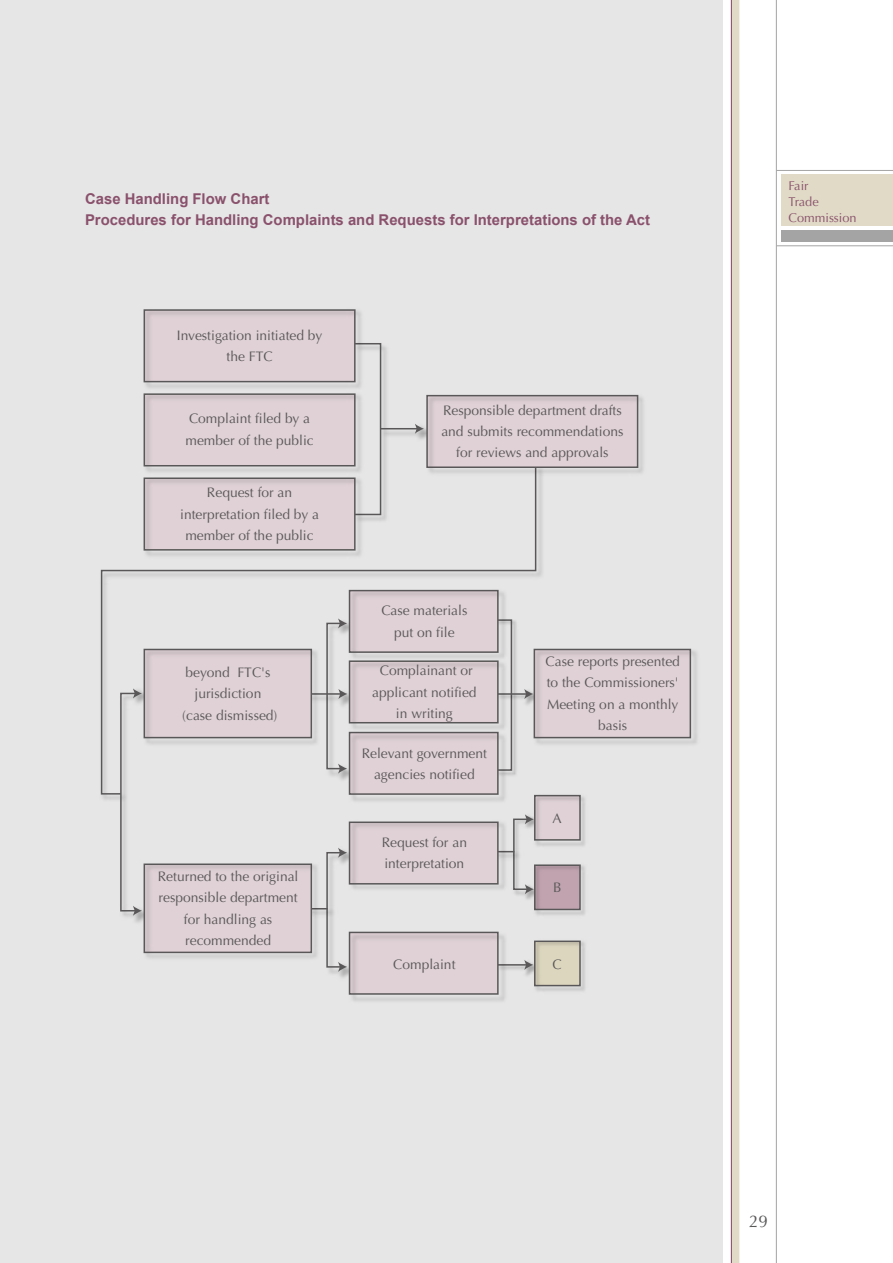
<style>
.page{position:relative;width:893px;height:1263px;background:#fff}
.page>*{position:absolute;margin:0;border:0;box-sizing:border-box;transform-origin:0 0}
.t1{font:16.95px "Optima LT Std";color:#595757}
.t2{font:700 14.85px/21.3px "Arial";color:#8a516c}
.t3{font:13.8px/21.3px "Optima LT Std";color:#595757;text-align:center}
.t4{font:12.75px/15.9px "Optima LT Std";color:#8a516c}
</style>
<div class="page">
<div style="left:731px;top:0;width:8px;height:1263px;background:#e0dac6"></div>
<hr style="left:731px;top:0;width:1px;height:1263px;background:#8a516c">
<div style="left:0;top:0;width:723px;height:1263px;background:#e6e6e6"></div>
<div style="left:782px;top:175px;width:111px;height:51px;background:#e0dac6"></div>
<div style="left:782px;top:230px;width:111px;height:12px;background:#a4a4a5"></div>
<hr style="left:776px;top:170px;width:117px;height:1px;background:#a4a4a5">
<hr style="left:776px;top:246px;width:117px;height:1px;background:#a4a4a5">
<hr style="left:776px;top:0;width:1px;height:1263px;background:#a4a4a5">
<svg style="left:100px;top:478px;width:437px;height:317px"></svg>
<img style="left:365px;top:343px;width:27px;height:183px">
<div style="left:354px;top:343px;width:27px;height:172px;border:2px solid #595757"></div>
<img style="left:119px;top:687px;width:33px;height:236px">
<div style="left:120px;top:693px;width:16px;height:218px;border:2px solid #595757"></div>
<svg style="left:133px;top:688px;width:8px;height:10px"></svg>
<svg style="left:133px;top:906px;width:8px;height:10px"></svg>
<img style="left:378px;top:422px;width:46px;height:23px">
<hr style="left:381px;top:428px;width:37px;height:1px;background:#595757">
<svg style="left:415px;top:424px;width:9px;height:10px"></svg>
<img style="left:325px;top:616px;width:22px;height:168px">
<div style="left:326px;top:623px;width:15px;height:146px;border:2px solid #595757"></div>
<svg style="left:338px;top:618px;width:9px;height:10px"></svg>
<svg style="left:338px;top:764px;width:9px;height:10px"></svg>
<img style="left:321px;top:688px;width:26px;height:21px">
<hr style="left:304px;top:693px;width:37px;height:2px;background:#595757">
<svg style="left:338px;top:689px;width:9px;height:10px"></svg>
<div style="left:326px;top:852px;width:15px;height:116px;border:2px solid #595757"></div>
<svg style="left:338px;top:848px;width:9px;height:10px"></svg>
<svg style="left:338px;top:962px;width:9px;height:10px"></svg>
<img style="left:321px;top:906px;width:14px;height:13px">
<img style="left:514px;top:821px;width:19px;height:78px">
<div style="left:513px;top:818px;width:15px;height:72px;border:2px solid #595757"></div>
<svg style="left:525px;top:814px;width:8px;height:10px"></svg>
<svg style="left:525px;top:884px;width:8px;height:10px"></svg>
<img style="left:509px;top:849px;width:16px;height:13px">
<img style="left:509px;top:618px;width:11px;height:160px">
<div style="left:497px;top:619px;width:15px;height:152px;border:2px solid #595757"></div>
<img style="left:509px;top:688px;width:22px;height:18px">
<hr style="left:498px;top:693px;width:29px;height:2px;background:#595757">
<svg style="left:524px;top:689px;width:7px;height:10px"></svg>
<img style="left:525px;top:970px;width:8px;height:6px">
<svg style="left:509px;top:960px;width:24px;height:10px"></svg>
<img style="left:141px;top:309px;width:224px;height:251px">
<div style="left:144px;top:309px;width:212px;height:73px;border:2px solid #595757"></div>
<img style="left:424px;top:394px;width:219px;height:84px">
<div style="left:426px;top:395px;width:212px;height:73px;border:2px solid #595757"></div>
<div style="left:144px;top:394px;width:211px;height:72px;background:#dfd1d6"></div>
<div style="left:144px;top:393px;width:212px;height:73px;border:2px solid #595757"></div>
<div style="left:144px;top:478px;width:211px;height:72px;background:#dfd1d6"></div>
<div style="left:144px;top:477px;width:212px;height:74px;border:2px solid #595757"></div>
<img style="left:141px;top:646px;width:180px;height:102px">
<div style="left:144px;top:649px;width:168px;height:89px;border:2px solid #595757"></div>
<img style="left:141px;top:861px;width:180px;height:98px">
<div style="left:144px;top:863px;width:168px;height:90px;border:2px solid #595757"></div>
<div style="left:534px;top:649px;width:157px;height:89px;border:2px solid #595757"></div>
<img style="left:347px;top:587px;width:162px;height:71px">
<div style="left:349px;top:590px;width:150px;height:63px;border:2px solid #595757"></div>
<img style="left:347px;top:658px;width:162px;height:72px">
<div style="left:349px;top:660px;width:150px;height:63px;border:2px solid #595757"></div>
<img style="left:347px;top:730px;width:162px;height:71px">
<div style="left:349px;top:732px;width:150px;height:63px;border:2px solid #595757"></div>
<img style="left:347px;top:821px;width:162px;height:70px">
<div style="left:349px;top:821px;width:150px;height:63px;border:2px solid #595757"></div>
<div style="left:534px;top:795px;width:47px;height:46px;border:2px solid #595757"></div>
<div style="left:534px;top:864px;width:47px;height:46px;border:2px solid #595757"></div>
<div style="left:534px;top:940px;width:47px;height:46px;border:2px solid #595757"></div>
<div style="left:349px;top:932px;width:150px;height:63px;border:2px solid #595757"></div>
<p class="t2" style="left:85px;top:189px;width:567px">Case Handling Flow Chart<br>Procedures for Handling Complaints and Requests for Interpretations of the Act</p>
<p class="t3" style="left:177px;top:325px;width:147px">Investigation initiated by the FTC</p>
<p class="t3" style="left:185px;top:408px;width:130px;text-align:left">Complaint filed by a member of the public</p>
<p class="t3" style="left:180px;top:482px;width:140px">Request for an interpretation filed by a member of the public</p>
<p class="t3" style="left:182px;top:662px;width:97px">beyond FTC's jurisdiction (case dismissed)</p>
<p class="t3" style="left:158px;top:866px;width:142px">Returned to the original responsible department for handling as recommended</p>
<p class="t3" style="left:441px;top:400px;width:184px">Responsible department drafts and submits recommendations for reviews and approvals</p>
<p class="t3" style="left:381px;top:600px;width:87px">Case materials put on file</p>
<p class="t3" style="left:372px;top:660px;width:106px">Complainant or applicant notified in writing</p>
<p class="t3" style="left:546px;top:651px;width:136px">Case reports presented to the Commissioners'<br>Meeting on a monthly basis</p>
<p class="t3" style="left:362px;top:743px;width:127px">Relevant government agencies notified</p>
<p class="t3" style="left:382px;top:832px;width:87px;text-align:left">Request for an interpretation</p>
<p class="t3" style="left:393px;top:953px;width:64px">Complaint</p>
<p class="t3" style="left:552px;top:808px;width:11px">A</p>
<p class="t3" style="left:553px;top:877px;width:10px">B</p>
<p class="t3" style="left:552px;top:954px;width:11px">C</p>
<p class="t4" style="left:789px;top:178px;width:70px">Fair<br>Trade<br>Commission</p>
<p class="t1" style="left:749px;top:1211px;width:20px">29</p>
</div>
